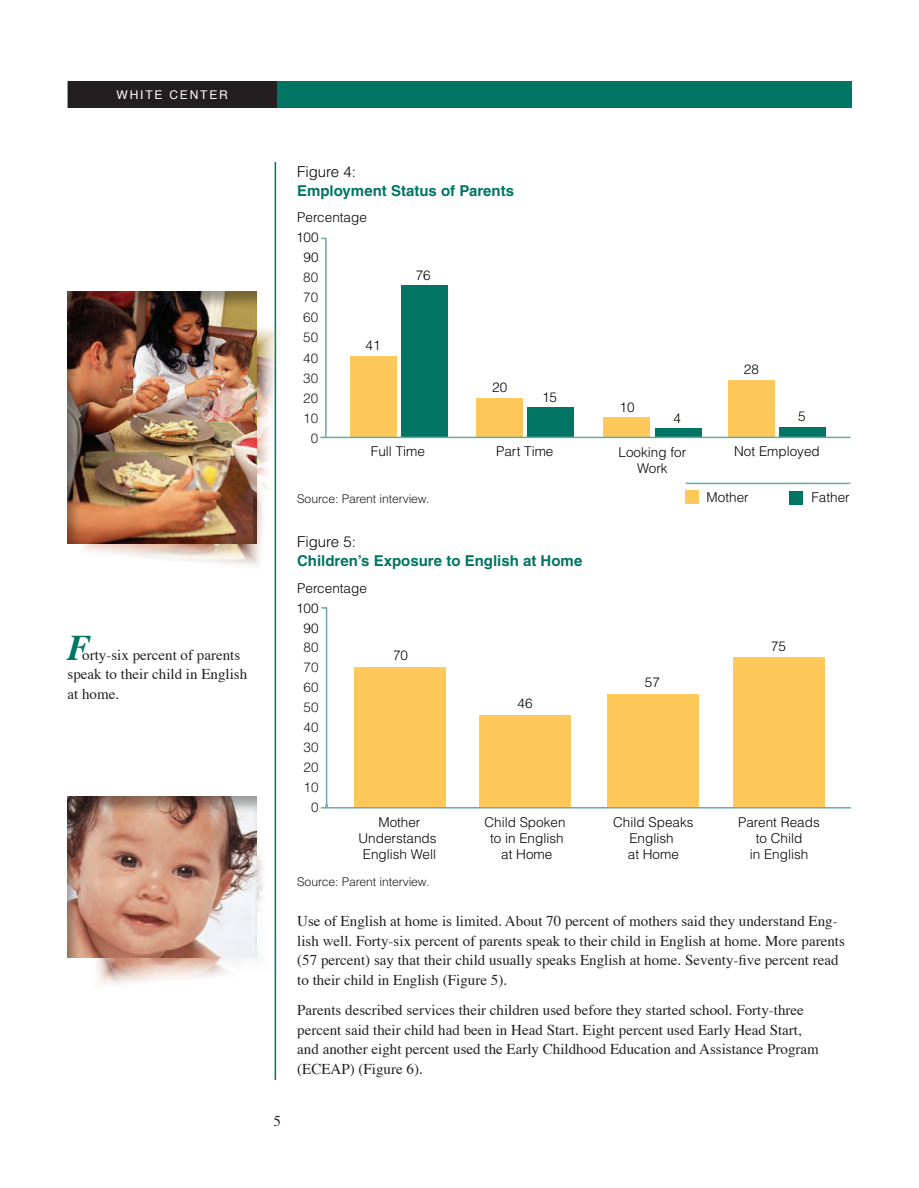
<style>
.page{position:relative;width:919px;height:1188px;background:#fff}
.page>*{position:absolute;margin:0;border:0;box-sizing:border-box;transform-origin:0 0}
.t1{font:italic 700 36px "Times";color:#007563}
.t2{font:15px/19.5px "Times";color:#231f20}
.t3{font:700 15px "Helvetica";color:#007563}
.t4{font:300 15px "Helvetica";color:#040503}
.t5{font:300 13.5px/16.2px "Helvetica";color:#040503;text-align:center}
.t6{font:300 13.5px "Helvetica";color:#231f20}
.t7{font:300 12px "Helvetica";letter-spacing:-.01em;color:#231f20}
.t8{font:12px "Helvetica";letter-spacing:.15em;color:#fff}
</style>
<div class="page">
<div style="left:250px;top:81px;width:600px;height:27px;background:#007563"></div>
<div style="left:68px;top:82px;width:208px;height:25px;background:#231f20"></div>
<div style="left:67px;top:81px;width:210px;height:27px;border:2px solid #231f20"></div>
<hr style="left:274px;top:162px;width:2px;height:918px;background:#007563">
<img style="left:95px;top:817px;width:182px;height:177px">
<div style="left:779px;top:427px;width:46px;height:10px;background:#007563"></div>
<div style="left:728px;top:380px;width:46px;height:57px;background:#fec95a"></div>
<div style="left:654px;top:429px;width:46px;height:8px;background:#007563"></div>
<div style="left:603px;top:418px;width:46px;height:19px;background:#fec95a"></div>
<div style="left:527px;top:408px;width:46px;height:29px;background:#007563"></div>
<div style="left:476px;top:398px;width:46px;height:39px;background:#fec95a"></div>
<div style="left:401px;top:286px;width:46px;height:151px;background:#007563"></div>
<div style="left:350px;top:357px;width:46px;height:80px;background:#fec95a"></div>
<hr style="left:325px;top:238px;width:1px;height:199px;background:#66aca3">
<hr style="left:320px;top:437px;width:530px;height:1px;background:#66aca3">
<div style="left:685px;top:491px;width:13px;height:13px;background:#fec95a"></div>
<div style="left:789px;top:491px;width:13px;height:13px;background:#007563"></div>
<hr style="left:685px;top:483px;width:164px;height:1px;background:#66aca3">
<div style="left:732px;top:657px;width:92px;height:151px;background:#fec95a"></div>
<div style="left:606px;top:695px;width:92px;height:113px;background:#fec95a"></div>
<div style="left:479px;top:716px;width:92px;height:92px;background:#fec95a"></div>
<div style="left:354px;top:667px;width:92px;height:141px;background:#fec95a"></div>
<hr style="left:321px;top:807px;width:529px;height:2px;background:#66aca3">
<hr style="left:325px;top:607px;width:2px;height:201px;background:#66aca3">
<div style="left:68px;top:796px;width:189px;height:162px;background:#231f20;opacity:.4"></div>
<img style="left:84px;top:307px;width:195px;height:267px">
<div style="left:67px;top:291px;width:192px;height:254px;background:#231f20;opacity:.4"></div>
<p class="t8" style="left:117px;top:84px;width:113px">WHITE CENTER</p>
<h1 class="t1" style="left:67px;top:614px;width:26px">F</h1>
<p class="t2" style="left:67px;top:644px;width:181px;text-indent:15px">orty-six percent of parents speak to their child in English at home.</p>
<p class="t2" style="left:273px;top:1110px;width:9px">5</p>
<p class="t4" style="left:297px;top:162px;width:60px">Figure 4:</p>
<p class="t3" style="left:297px;top:182px;width:218px">Employment Status of Parents</p>
<p class="t5" style="left:297px;top:209px;width:71px">Percentage</p>
<p class="t5" style="left:296px;top:229px;width:24px">100</p>
<p class="t5" style="left:303px;top:249px;width:17px">90</p>
<p class="t6" style="left:303px;top:269px;width:17px">80</p>
<p class="t6" style="left:303px;top:289px;width:17px">70</p>
<p class="t6" style="left:303px;top:309px;width:17px">60</p>
<p class="t6" style="left:303px;top:329px;width:17px">50</p>
<p class="t6" style="left:303px;top:349px;width:17px">40</p>
<p class="t6" style="left:303px;top:369px;width:17px">30</p>
<p class="t6" style="left:303px;top:389px;width:17px">20</p>
<p class="t6" style="left:303px;top:410px;width:17px">10</p>
<p class="t6" style="left:310px;top:430px;width:9px">0</p>
<p class="t5" style="left:365px;top:337px;width:17px">41</p>
<p class="t5" style="left:415px;top:267px;width:17px">76</p>
<p class="t5" style="left:492px;top:379px;width:17px">20</p>
<p class="t5" style="left:541px;top:389px;width:17px">15</p>
<p class="t5" style="left:619px;top:399px;width:17px">10</p>
<p class="t5" style="left:673px;top:410px;width:9px">4</p>
<p class="t5" style="left:743px;top:361px;width:17px">28</p>
<p class="t5" style="left:797px;top:408px;width:9px">5</p>
<p class="t5" style="left:371px;top:443px;width:56px">Full Time</p>
<p class="t5" style="left:496px;top:443px;width:59px">Part Time</p>
<p class="t5" style="left:618px;top:444px;width:69px">Looking for<br>Work</p>
<p class="t5" style="left:733px;top:443px;width:87px">Not Employed</p>
<p class="t7" style="left:297px;top:491px;width:133px">Source: Parent interview.</p>
<p class="t5" style="left:706px;top:489px;width:44px">Mother</p>
<p class="t5" style="left:811px;top:489px;width:40px">Father</p>
<p class="t4" style="left:297px;top:532px;width:60px">Figure 5:</p>
<p class="t3" style="left:297px;top:552px;width:286px">Children’s Exposure to English at Home</p>
<p class="t5" style="left:297px;top:580px;width:71px">Percentage</p>
<p class="t5" style="left:296px;top:600px;width:24px">100</p>
<p class="t5" style="left:303px;top:620px;width:17px">90</p>
<p class="t6" style="left:303px;top:639px;width:17px">80</p>
<p class="t5" style="left:770px;top:638px;width:17px">75</p>
<p class="t5" style="left:393px;top:647px;width:17px">70</p>
<p class="t5" style="left:517px;top:695px;width:17px">46</p>
<p class="t6" style="left:303px;top:659px;width:17px">70</p>
<p class="t5" style="left:644px;top:674px;width:17px">57</p>
<p class="t6" style="left:303px;top:679px;width:17px">60</p>
<p class="t6" style="left:303px;top:699px;width:17px">50</p>
<p class="t6" style="left:303px;top:719px;width:17px">40</p>
<p class="t6" style="left:303px;top:739px;width:17px">30</p>
<p class="t6" style="left:303px;top:759px;width:17px">20</p>
<p class="t6" style="left:303px;top:779px;width:17px">10</p>
<p class="t6" style="left:311px;top:799px;width:9px">0</p>
<p class="t5" style="left:358px;top:814px;width:80px">Mother<br>Understands<br>English Well</p>
<p class="t5" style="left:484px;top:814px;width:83px">Child Spoken to in English at Home</p>
<p class="t5" style="left:613px;top:814px;width:82px">Child Speaks<br>English<br>at Home</p>
<p class="t5" style="left:737px;top:814px;width:83px">Parent Reads to Child<br>in English</p>
<p class="t7" style="left:297px;top:875px;width:133px">Source: Parent interview.</p>
<p class="t2" style="left:297px;top:910px;width:549px">Use of English at home is limited. About 70 percent of mothers said they understand Eng&shy;lish well. Forty-six percent of parents speak to their child in English at home. More parents (57 percent) say that their child usually speaks English at home. Seventy-five percent read to their child in English (Figure 5).</p>
<p class="t2" style="left:297px;top:999px;width:523px">Parents described services their children used before they started school. Forty-three percent said their child had been in Head Start. Eight percent used Early Head Start, and another eight percent used the Early Childhood Education and Assistance Program (ECEAP) (Figure 6).</p>
</div>
